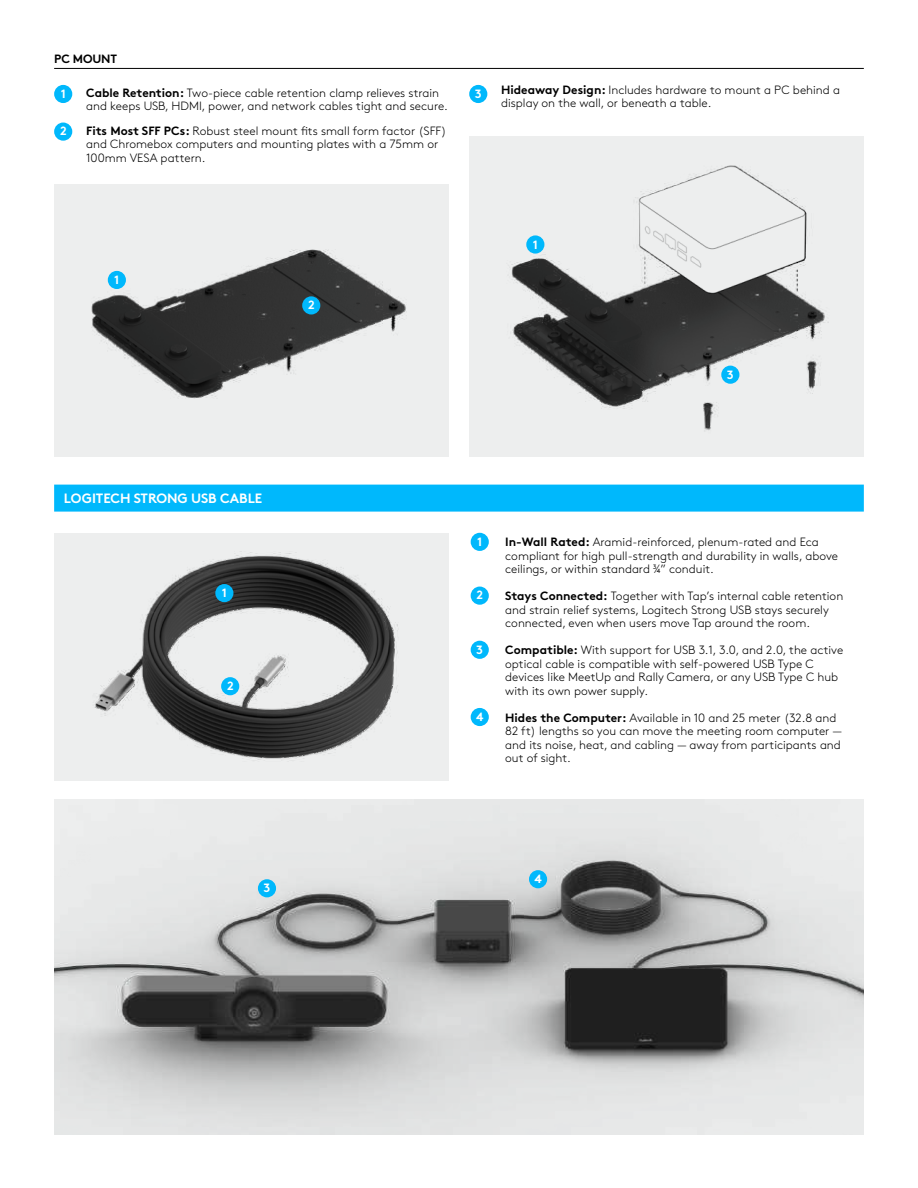
<style>
.page{position:relative;width:918px;height:1188px;background:#fff}
.page>*{position:absolute;margin:0;border:0;box-sizing:border-box;transform-origin:0 0}
.t1{font:700 13.5px "Brown Std";letter-spacing:-.005em;color:#fff}
.t2{font:300 12px/13.5px "Brown Std";color:#000}
.t3{font:700 12px "Brown Std";color:#fff}
.t4{font:700 12px "Brown Std";letter-spacing:-.015em;color:#000}
.s1{font-weight:700}
</style>
<div class="page">
<div style="left:54px;top:485px;width:810px;height:27px;background:#00b8fc"></div>
<div style="left:54px;top:533px;width:394px;height:248px;background:#edeeee"></div>
<img style="left:94px;top:551px;width:304px;height:209px">
<img style="left:54px;top:799px;width:810px;height:335px">
<div style="left:471px;top:533px;width:18px;height:18px;background:#00b8fc;border-radius:50%"></div>
<div style="left:215px;top:584px;width:18px;height:18px;background:#00b8fc;border-radius:50%"></div>
<div style="left:471px;top:587px;width:18px;height:18px;background:#00b8fc;border-radius:50%"></div>
<div style="left:221px;top:677px;width:18px;height:18px;background:#00b8fc;border-radius:50%"></div>
<div style="left:471px;top:641px;width:18px;height:18px;background:#00b8fc;border-radius:50%"></div>
<div style="left:471px;top:708px;width:18px;height:18px;background:#00b8fc;border-radius:50%"></div>
<div style="left:529px;top:870px;width:18px;height:18px;background:#00b8fc;border-radius:50%"></div>
<div style="left:258px;top:879px;width:18px;height:18px;background:#00b8fc;border-radius:50%"></div>
<hr style="left:54px;top:68px;width:810px;height:1px;background:#000">
<div style="left:54px;top:85px;width:18px;height:18px;background:#00b8fc;border-radius:50%"></div>
<div style="left:54px;top:123px;width:18px;height:18px;background:#00b8fc;border-radius:50%"></div>
<div style="left:469px;top:85px;width:18px;height:18px;background:#00b8fc;border-radius:50%"></div>
<div style="left:54px;top:184px;width:395px;height:273px;background:#edeeee"></div>
<img style="left:91px;top:249px;width:315px;height:150px">
<img style="left:469px;top:136px;width:395px;height:321px">
<div style="left:108px;top:271px;width:18px;height:18px;background:#00b8fc;border-radius:50%"></div>
<div style="left:526px;top:235px;width:18px;height:19px;background:#00b8fc;border-radius:50%"></div>
<div style="left:302px;top:296px;width:18px;height:19px;background:#00b8fc;border-radius:50%"></div>
<div style="left:721px;top:366px;width:18px;height:18px;background:#00b8fc;border-radius:50%"></div>
<p class="t4" style="left:54px;top:52px;width:64px">PC MOUNT</p>
<p class="t3" style="left:61px;top:87px;width:7px">1</p>
<p class="t3" style="left:60px;top:124px;width:8px">2</p>
<p class="t2" style="left:86px;top:86px;width:363px"><span class="s1">Cable Retention:</span> Two-piece cable retention clamp relieves strain and keeps USB, HDMI, power, and network cables tight and secure.</p>
<p class="t2" style="left:86px;top:124px;width:362px"><span class="s1">Fits Most SFF PCs:</span> Robust steel mount fits small form factor (SFF) and Chromebox computers and mounting plates with a 75mm or<br>100mm VESA pattern.</p>
<p class="t3" style="left:475px;top:86px;width:8px">3</p>
<p class="t2" style="left:501px;top:83px;width:340px"><span class="s1">Hideaway Design:</span> Includes hardware to mount a PC behind a display on the wall, or beneath a table.</p>
<p class="t3" style="left:114px;top:273px;width:7px">1</p>
<p class="t3" style="left:308px;top:298px;width:8px">2</p>
<p class="t3" style="left:533px;top:237px;width:7px">1</p>
<p class="t3" style="left:727px;top:367px;width:8px">3</p>
<p class="t1" style="left:64px;top:491px;width:200px">LOGITECH STRONG USB CABLE</p>
<p class="t3" style="left:477px;top:535px;width:7px">1</p>
<p class="t3" style="left:222px;top:586px;width:7px">1</p>
<p class="t3" style="left:477px;top:588px;width:8px">2</p>
<p class="t3" style="left:227px;top:679px;width:8px">2</p>
<p class="t3" style="left:476px;top:642px;width:8px">3</p>
<p class="t3" style="left:476px;top:709px;width:9px">4</p>
<p class="t2" style="left:505px;top:536px;width:334px"><span class="s1">In-Wall Rated:</span> Aramid-reinforced, plenum-rated and Eca compliant for high pull-strength and durability in walls, above ceilings, or within standard ¾” conduit.</p>
<p class="t2" style="left:505px;top:590px;width:340px"><span class="s1">Stays Connected:</span> Together with Tap’s internal cable retention and strain relief systems, Logitech Strong USB stays securely connected, even when users move Tap around the room.</p>
<p class="t2" style="left:505px;top:644px;width:340px"><span class="s1">Compatible:</span> With support for USB 3.1, 3.0, and 2.0, the active optical cable is compatible with self-powered USB Type C devices like MeetUp and Rally Camera, or any USB Type C hub with its own power supply.</p>
<p class="t2" style="left:505px;top:711px;width:338px"><span class="s1">Hides the Computer:</span> Available in 10 and 25 meter (32.8 and 82 ft) lengths so you can move the meeting room computer — and its noise, heat, and cabling — away from participants and out of sight.</p>
<p class="t3" style="left:264px;top:881px;width:8px">3</p>
<p class="t3" style="left:534px;top:872px;width:9px">4</p>
</div>
